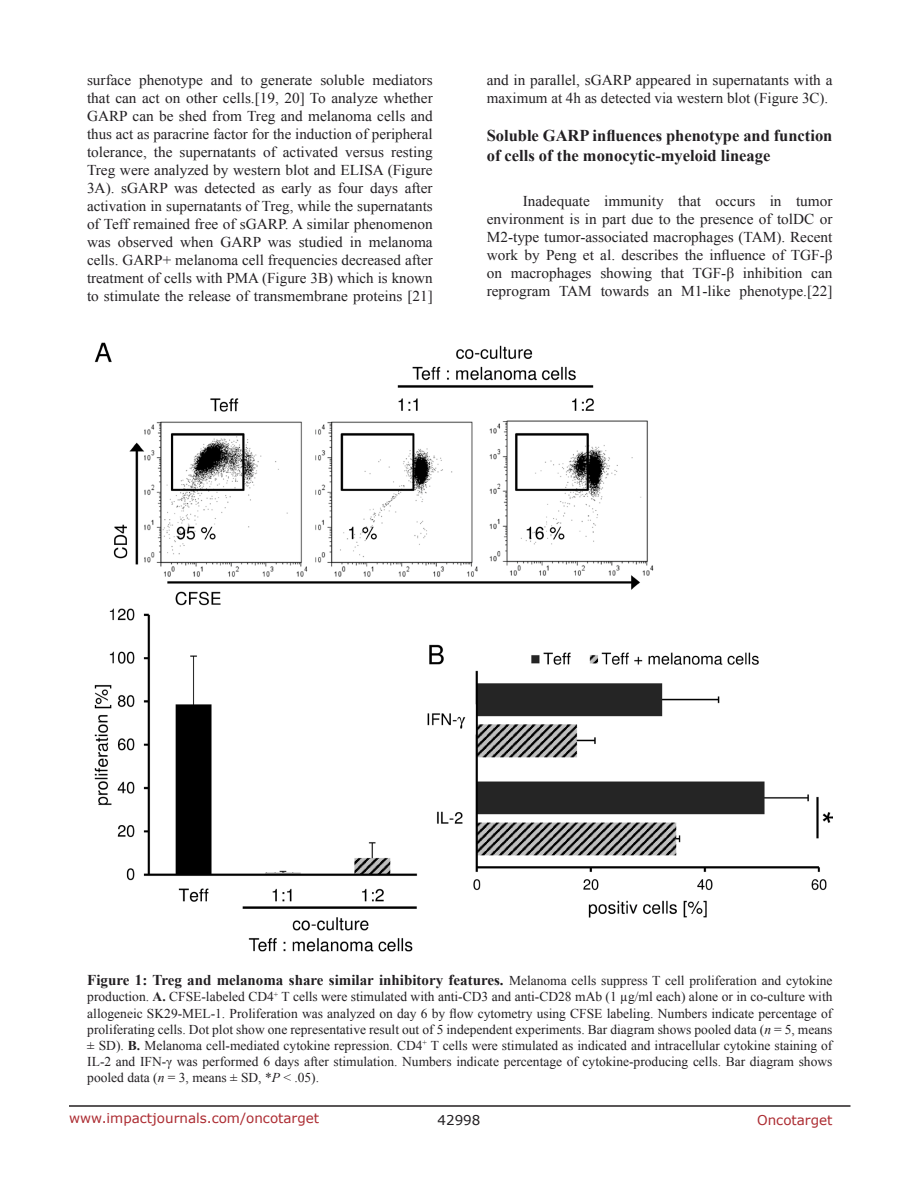
<style>
.page{position:relative;width:918px;height:1188px;background:#fff}
.page>*{position:absolute;margin:0;border:0;box-sizing:border-box;transform-origin:0 0}
.t1{font:700 16.5px/19.8px "Times New Roman";color:#221f22}
.t2{font:15px/18px "Times New Roman";color:#221f22;text-align:justify}
.t3{font:700 15px "Times New Roman";color:#221f22}
.t4{font:13.5px/16.2px "Times New Roman";color:#221f22;text-align:justify}
.t5{font:13.5px "Verdana";color:#ac2b31}
.t6{font:13.5px "Verdana";color:#221f22}
.s1{font-weight:400;font-size:13.5px}
.s2{font-weight:700}
.s3{font-style:italic}
</style>
<div class="page">
<hr style="left:69px;top:1105px;width:781px;height:2px;background:#231f20">
<img style="left:94px;top:342px;width:738px;height:610px">
<p class="t2" style="left:87px;top:71px;width:347px">surface phenotype and to generate soluble mediators that can act on other cells.[19, 20] To analyze whether GARP can be shed from Treg and melanoma cells and thus act as paracrine factor for the induction of peripheral tolerance, the supernatants of activated versus resting Treg were analyzed by western blot and ELISA (Figure 3A). sGARP was detected as early as four days after activation in supernatants of Treg, while the supernatants of Teff remained free of sGARP. A similar phenomenon was observed when GARP was studied in melanoma cells. GARP+ melanoma cell frequencies decreased after treatment of cells with PMA (Figure 3B) which is known to stimulate the release of transmembrane proteins [21]</p>
<p class="t2" style="left:487px;top:71px;width:347px">and in parallel, sGARP appeared in supernatants with a maximum at 4h as detected via western blot (Figure 3C).</p>
<p class="t1" style="left:487px;top:125px;width:347px">Soluble GARP influences phenotype and function of cells of the monocytic-myeloid lineage</p>
<p class="t2" style="left:487px;top:192px;width:347px;text-indent:36px">Inadequate immunity that occurs in tumor environment is in part due to the presence of tolDC or M2-type tumor-associated macrophages (TAM). Recent work by Peng et al. describes the influence of TGF-β on macrophages showing that TGF-β inhibition can reprogram TAM towards an M1-like phenotype.[22]</p>
<p class="t3" style="left:87px;top:970px;width:747px">Figure 1: Treg and melanoma share similar inhibitory features. <span class="s1">Melanoma cells suppress T cell proliferation and cytokine</span></p>
<p class="t4" style="left:87px;top:989px;width:747px">production. <span class="s2">A.</span> CFSE-labeled CD4<sup>+</sup> T cells were stimulated with anti-CD3 and anti-CD28 mAb (1 µg/ml each) alone or in co-culture with allogeneic SK29-MEL-1. Proliferation was analyzed on day 6 by flow cytometry using CFSE labeling. Numbers indicate percentage of proliferating cells. Dot plot show one representative result out of 5 independent experiments. Bar diagram shows pooled data (<span class="s3">n</span> = 5, means ± SD). <span class="s2">B.</span> Melanoma cell-mediated cytokine repression. CD4<sup>+</sup> T cells were stimulated as indicated and intracellular cytokine staining of IL-2 and IFN-γ was performed 6 days after stimulation. Numbers indicate percentage of cytokine-producing cells. Bar diagram shows pooled data (<span class="s3">n</span> = 3, means ± SD, *<span class="s3">P</span> &lt; .05).</p>
<p class="t5" style="left:69px;top:1109px;width:252px">www.impactjournals.com/oncotarget</p>
<p class="t6" style="left:438px;top:1111px;width:44px">42998</p>
<p class="t5" style="left:757px;top:1111px;width:77px">Oncotarget</p>
</div>
